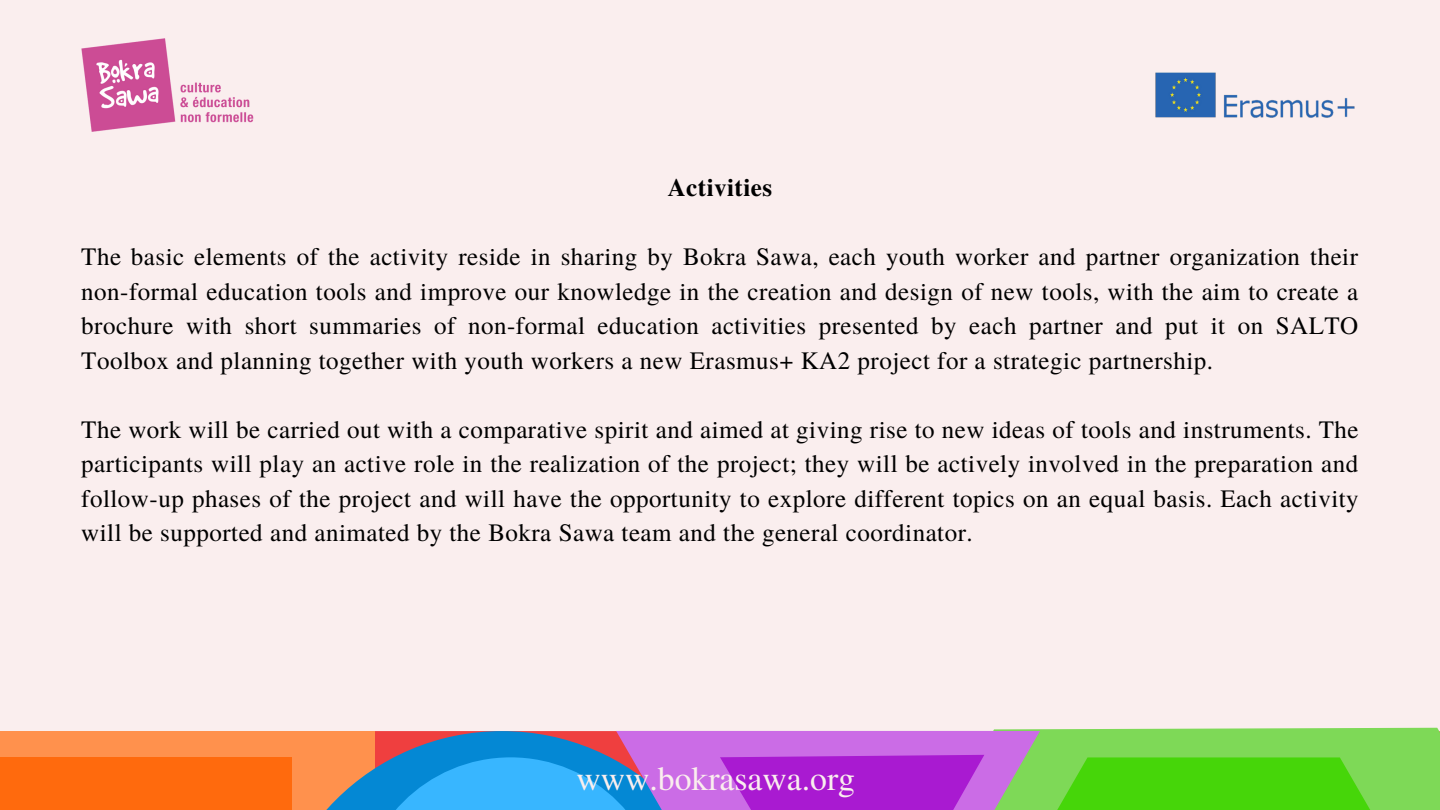
<style>
.page{position:relative;width:1440px;height:810px;background:#faeeee}
.page>*{position:absolute;margin:0;border:0;box-sizing:border-box;transform-origin:0 0}
.t1{font:33.7px "Te X Gyre Termes";color:#faeeee}
.t2{font:25px/34.5px "Te X Gyre Termes";letter-spacing:.02em;color:#000;text-align:justify}
.t3{font:700 25px "Te X Gyre Termes";letter-spacing:.02em;color:#000}
</style>
<div class="page">
<img style="left:81px;top:38px;width:172px;height:94px">
<img style="left:1155px;top:72px;width:200px;height:46px">
<div style="left:0;top:731px;width:375px;height:79px;background:#ff914d"></div>
<div style="left:0;top:757px;width:291px;height:53px;background:#ff6a0d"></div>
<svg style="left:1051px;top:727px;width:388px;height:4px;fill:#7ed957"></svg>
<svg style="left:291px;top:731px;width:1149px;height:79px;background:#809393"></svg>
<p class="t3" style="left:668px;top:169px;width:106px">Activities</p>
<p class="t2" style="left:81px;top:239px;width:1279px">The basic elements of the activity reside in sharing by Bokra Sawa, each youth worker and partner organization their non-formal education tools and improve our knowledge in the creation and design of new tools, with the aim to create a brochure with short summaries of non-formal education activities presented by each partner and put it on SALTO Toolbox and planning together with youth workers a new Erasmus+ KA2 project for a strategic partnership.</p>
<p class="t2" style="left:81px;top:411px;width:1279px">The work will be carried out with a comparative spirit and aimed at giving rise to new ideas of tools and instruments. The participants will play an active role in the realization of the project; they will be actively involved in the preparation and follow-up phases of the project and will have the opportunity to explore different topics on an equal basis. Each activity will be supported and animated by the Bokra Sawa team and the general coordinator.</p>
<h1 class="t1" style="left:577px;top:754px;width:280px">w<sub>w</sub>w<sub>w</sub>w<sub>w</sub>. <sub>.</sub>b<sub>b</sub>o<sub>o</sub>k<sub>k</sub> r<sub>r</sub> a<sub>a</sub> <sub>s</sub>s <sub>a</sub>a<sub>w</sub>w<sub>a</sub>a<sub>.</sub> <sub>o</sub> <sub>r</sub>. o <sub>g</sub>r g</h1>
</div>
